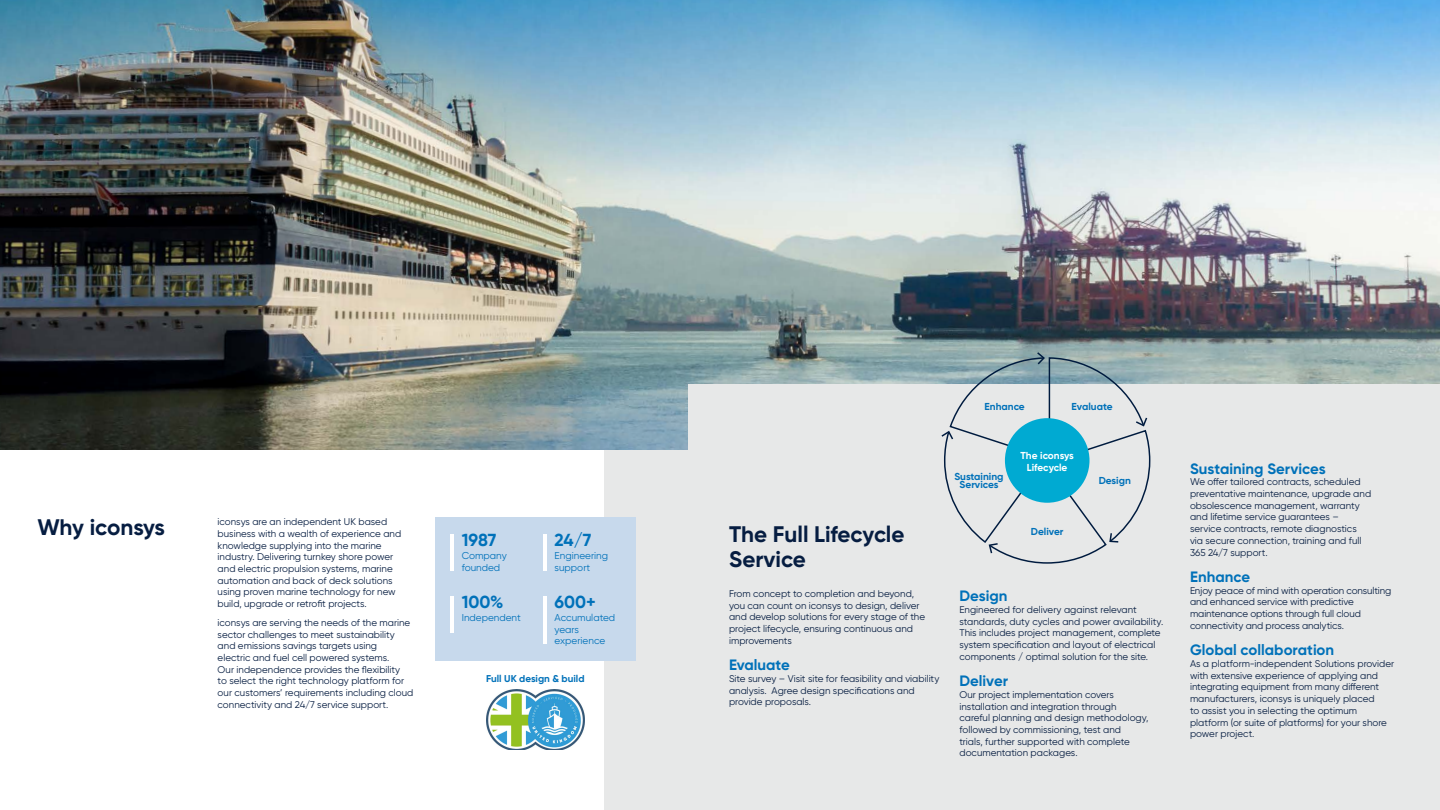
<style>
.page{position:relative;width:1440px;height:810px;background:#fff}
.page>*{position:absolute;margin:0;border:0;box-sizing:border-box;transform-origin:0 0}
.t1{font:700 22.5px/24.9px "Gilroy";color:#061d41}
.t2{font:700 17.4px "Gilroy";color:#0071b9}
.t3{font:700 15px "Gilroy";color:#0071b9}
.t4{font:700 10.12px/8.2px "Gilroy";color:#0071b9;text-align:center}
.t5{font:700 10.12px/12.1px "Gilroy";color:#fff;text-align:center}
.t6{font:9.98px/11.2px "Gilroy";color:#0071b9}
.t7{font:700 9.9px "Gilroy";color:#0071b9}
.t8{font:9.75px/11.7px "Gilroy";color:#061d41}
</style>
<div class="page">
<div style="left:605px;top:285px;width:83px;height:525px;background:#e7e8e8"></div>
<img style="left:0;top:0;width:1440px;height:449px">
<div style="left:435px;top:517px;width:200px;height:144px;background:#c7d9ec"></div>
<hr style="left:450px;top:596px;width:4px;height:37px;background:#fff">
<hr style="left:543px;top:596px;width:3px;height:48px;background:#fff">
<hr style="left:450px;top:534px;width:4px;height:37px;background:#fff">
<hr style="left:543px;top:534px;width:3px;height:37px;background:#fff">
<div style="left:688px;top:384px;width:752px;height:426px;background:#e7e8e8"></div>
<svg style="left:942px;top:352px;width:209px;height:212px"></svg>
<div style="left:1005px;top:418px;width:85px;height:85px;background:#00aad2;border-radius:50%"></div>
<img style="left:486px;top:689px;width:98px;height:61px">
<h1 class="t1" style="left:38px;top:515px;width:129px">Why iconsys</h1>
<p class="t8" style="left:218px;top:516px;width:185px">iconsys are an independent UK based business with a wealth of experience and knowledge supplying into the marine industry. Delivering turnkey shore power and electric propulsion systems, marine automation and back of deck solutions using proven marine technology for new build, upgrade or retrofit projects.</p>
<p class="t8" style="left:218px;top:616px;width:197px">iconsys are serving the needs of the marine sector challenges to meet sustainability and emissions savings targets using<br>electric and fuel cell powered systems.<br>Our independence provides the flexibility<br>to select the right technology platform for our customers’ requirements including cloud connectivity and 24/7 service support.</p>
<h2 class="t2" style="left:462px;top:529px;width:36px">1987</h2>
<p class="t6" style="left:462px;top:550px;width:47px">Company founded</p>
<h2 class="t2" style="left:462px;top:591px;width:43px">100%</h2>
<p class="t6" style="left:462px;top:612px;width:61px">Independent</p>
<h2 class="t2" style="left:555px;top:529px;width:38px">24/7</h2>
<p class="t6" style="left:555px;top:550px;width:55px">Engineering support</p>
<h2 class="t2" style="left:555px;top:591px;width:43px">600+</h2>
<p class="t6" style="left:555px;top:612px;width:62px">Accumulated years experience</p>
<p class="t7" style="left:486px;top:673px;width:100px">Full UK design &amp; build</p>
<p class="t4" style="left:985px;top:402px;width:42px">Enhance</p>
<p class="t4" style="left:1072px;top:402px;width:43px">Evaluate</p>
<h1 class="t1" style="left:729px;top:521px;width:177px">The Full Lifecycle<br>Service</h1>
<p class="t8" style="left:729px;top:588px;width:198px">From concept to completion and beyond, you can count on iconsys to design, deliver and develop solutions for every stage of the project lifecycle, ensuring continuous and improvements</p>
<h3 class="t3" style="left:729px;top:656px;width:62px">Evaluate</h3>
<p class="t8" style="left:729px;top:673px;width:212px">Site survey – Visit site for feasibility and viability analysis. Agree design specifications and provide proposals.</p>
<p class="t4" style="left:954px;top:472px;width:51px">Sustaining<br>Services</p>
<p class="t5" style="left:1021px;top:449px;width:55px">The iconsys<br>Lifecycle</p>
<p class="t4" style="left:1031px;top:527px;width:34px">Deliver</p>
<p class="t4" style="left:1099px;top:476px;width:34px">Design</p>
<h3 class="t3" style="left:959px;top:587px;width:49px">Design</h3>
<p class="t8" style="left:959px;top:604px;width:205px">Engineered for delivery against relevant standards, duty cycles and power availability.<br>This includes project management, complete system specification and layout of electrical components / optimal solution for the site.</p>
<h3 class="t3" style="left:959px;top:672px;width:50px">Deliver</h3>
<p class="t8" style="left:959px;top:689px;width:190px">Our project implementation covers installation and integration through careful planning and design methodology, followed by commissioning, test and<br>trials, further supported with complete documentation packages.</p>
<h3 class="t3" style="left:1190px;top:459px;width:137px">Sustaining Services</h3>
<p class="t8" style="left:1190px;top:476px;width:183px">We offer tailored contracts, scheduled preventative maintenance, upgrade and obsolescence management, warranty and lifetime service guarantees – service contracts, remote diagnostics via secure connection, training and full 365 24/7 support.</p>
<h3 class="t3" style="left:1190px;top:567px;width:62px">Enhance</h3>
<p class="t8" style="left:1190px;top:584px;width:203px">Enjoy peace of mind with operation consulting and enhanced service with predictive maintenance options through full cloud connectivity and process analytics.</p>
<h3 class="t3" style="left:1190px;top:641px;width:146px">Global collaboration</h3>
<p class="t8" style="left:1190px;top:658px;width:206px">As a platform-independent Solutions provider with extensive experience of applying and integrating equipment from many different manufacturers, iconsys is uniquely placed<br>to assist you in selecting the optimum platform (or suite of platforms) for your shore power project.</p>
</div>
